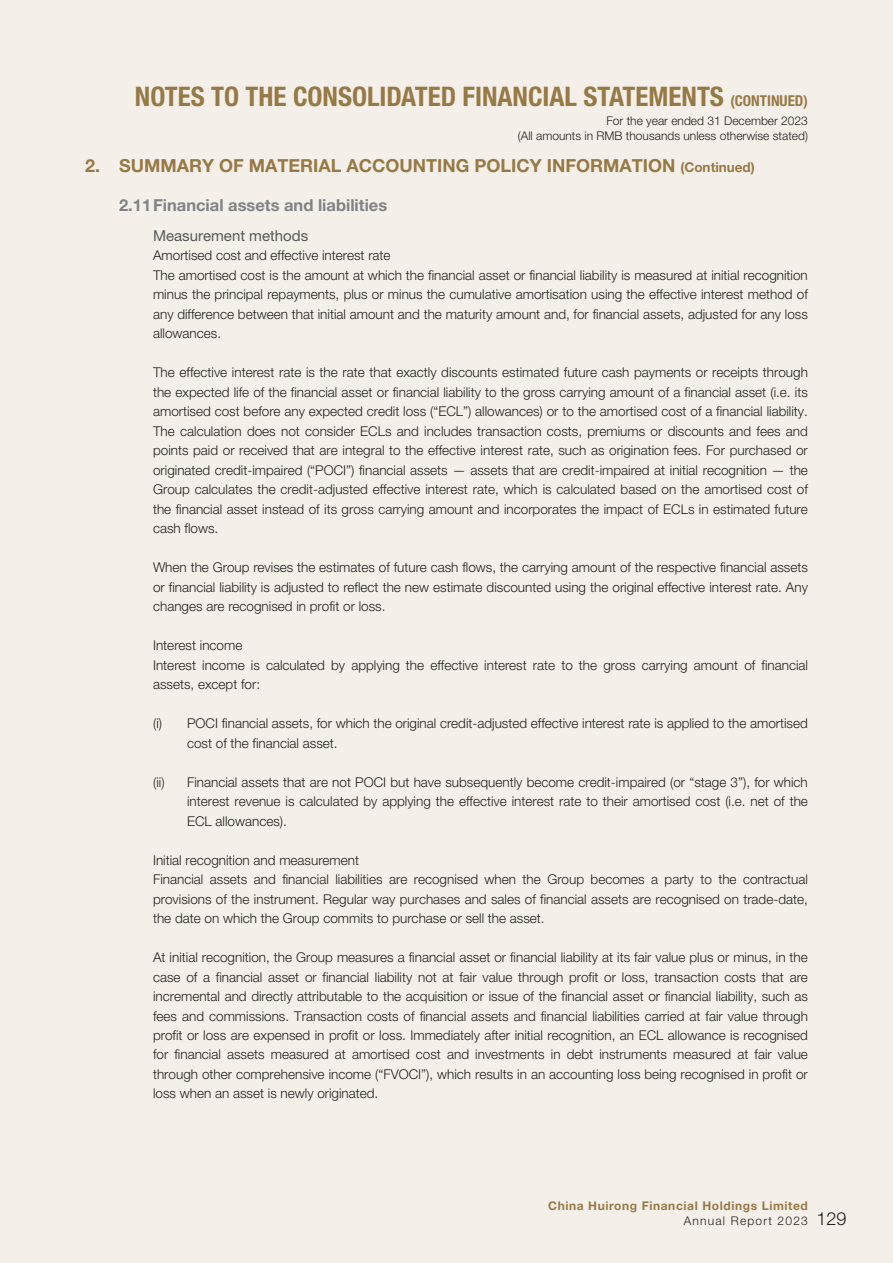
<style>
.page{position:relative;width:893px;height:1263px;background:#f4f0e9}
.page>*{position:absolute;margin:0;border:0;box-sizing:border-box;transform-origin:0 0}
.t1{font:700 condensed 27px "Helvetica Neue LT Std";color:#977946}
.t2{font:700 18px "Helvetica Neue LT Std";color:#977946}
.t3{font:300 18px "Helvetica Neue LT Std";color:#231f20}
.t4{font:700 16.5px "Helvetica Neue LT Std";color:#808285}
.t5{font:15px "Helvetica Neue LT Std";color:#57585a}
.t6{font:300 13.5px/19.5px "Helvetica Neue LT Std";color:#231f20}
.t7{font:300 12px/15px "Helvetica Neue LT Std";color:#231f20;text-align:right}
.t8{font:700 12px "Helvetica Neue LT Std";letter-spacing:.05em;color:#977946}
.t9{font:300 12px "Helvetica Neue LT Std";letter-spacing:.1em;color:#231f20}
.s1{font-size:15px}
.s2{font-size:13.5px}
</style>
<div class="page">
<h1 class="t1" style="left:135px;top:80px;width:674px">NOTES TO THE CONSOLIDATED FINANCIAL STATEMENTS <span class="s1">(CONTINUED)</span></h1>
<p class="t7" style="left:518px;top:113px;width:292px">For the year ended 31 December 2023<br>(All amounts in RMB thousands unless otherwise stated)</p>
<h2 class="t2" style="left:85px;top:155px;width:671px">2. SUMMARY OF MATERIAL ACCOUNTING POLICY INFORMATION <span class="s2">(Continued)</span></h2>
<p class="t4" style="left:119px;top:195px;width:270px">2.11Financial assets and liabilities</p>
<p class="t5" style="left:153px;top:226px;width:157px">Measurement methods</p>
<p class="t6" style="left:153px;top:245px;width:656px">Amortised cost and effective interest rate<br>The amortised cost is the amount at which the financial asset or financial liability is measured at initial recognition minus the principal repayments, plus or minus the cumulative amortisation using the effective interest method of any difference between that initial amount and the maturity amount and, for financial assets, adjusted for any loss allowances.</p>
<p class="t6" style="left:153px;top:362px;width:656px;text-align:justify">The effective interest rate is the rate that exactly discounts estimated future cash payments or receipts through the expected life of the financial asset or financial liability to the gross carrying amount of a financial asset (i.e. its amortised cost before any expected credit loss (“ECL”) allowances) or to the amortised cost of a financial liability.<br>The calculation does not consider ECLs and includes transaction costs, premiums or discounts and fees and points paid or received that are integral to the effective interest rate, such as origination fees. For purchased or originated credit-impaired (“POCI”) financial assets — assets that are credit-impaired at initial recognition — the Group calculates the credit-adjusted effective interest rate, which is calculated based on the amortised cost of the financial asset instead of its gross carrying amount and incorporates the impact of ECLs in estimated future cash flows.</p>
<p class="t6" style="left:153px;top:557px;width:656px;text-align:justify">When the Group revises the estimates of future cash flows, the carrying amount of the respective financial assets or financial liability is adjusted to reflect the new estimate discounted using the original effective interest rate. Any changes are recognised in profit or loss.</p>
<p class="t6" style="left:153px;top:635px;width:656px">Interest income<br>Interest income is calculated by applying the effective interest rate to the gross carrying amount of financial assets, except for:</p>
<p class="t6" style="left:187px;top:713px;width:622px;text-indent:-34px">(i) POCI financial assets, for which the original credit-adjusted effective interest rate is applied to the amortised cost of the financial asset.</p>
<p class="t6" style="left:187px;top:772px;width:622px;text-align:justify;text-indent:-34px">(ii) Financial assets that are not POCI but have subsequently become credit-impaired (or “stage 3”), for which interest revenue is calculated by applying the effective interest rate to their amortised cost (i.e. net of the ECL allowances).</p>
<p class="t6" style="left:153px;top:850px;width:656px">Initial recognition and measurement<br>Financial assets and financial liabilities are recognised when the Group becomes a party to the contractual provisions of the instrument. Regular way purchases and sales of financial assets are recognised on trade-date, the date on which the Group commits to purchase or sell the asset.</p>
<p class="t6" style="left:153px;top:947px;width:656px;text-align:justify">At initial recognition, the Group measures a financial asset or financial liability at its fair value plus or minus, in the case of a financial asset or financial liability not at fair value through profit or loss, transaction costs that are incremental and directly attributable to the acquisition or issue of the financial asset or financial liability, such as fees and commissions. Transaction costs of financial assets and financial liabilities carried at fair value through profit or loss are expensed in profit or loss. Immediately after initial recognition, an ECL allowance is recognised for financial assets measured at amortised cost and investments in debt instruments measured at fair value through other comprehensive income (“FVOCI”), which results in an accounting loss being recognised in profit or loss when an asset is newly originated.</p>
<p class="t8" style="left:548px;top:1198px;width:261px">China Huirong Financial Holdings Limited</p>
<p class="t9" style="left:684px;top:1213px;width:126px">Annual Report 2023</p>
<h2 class="t3" style="left:816px;top:1207px;width:32px">129</h2>
</div>
